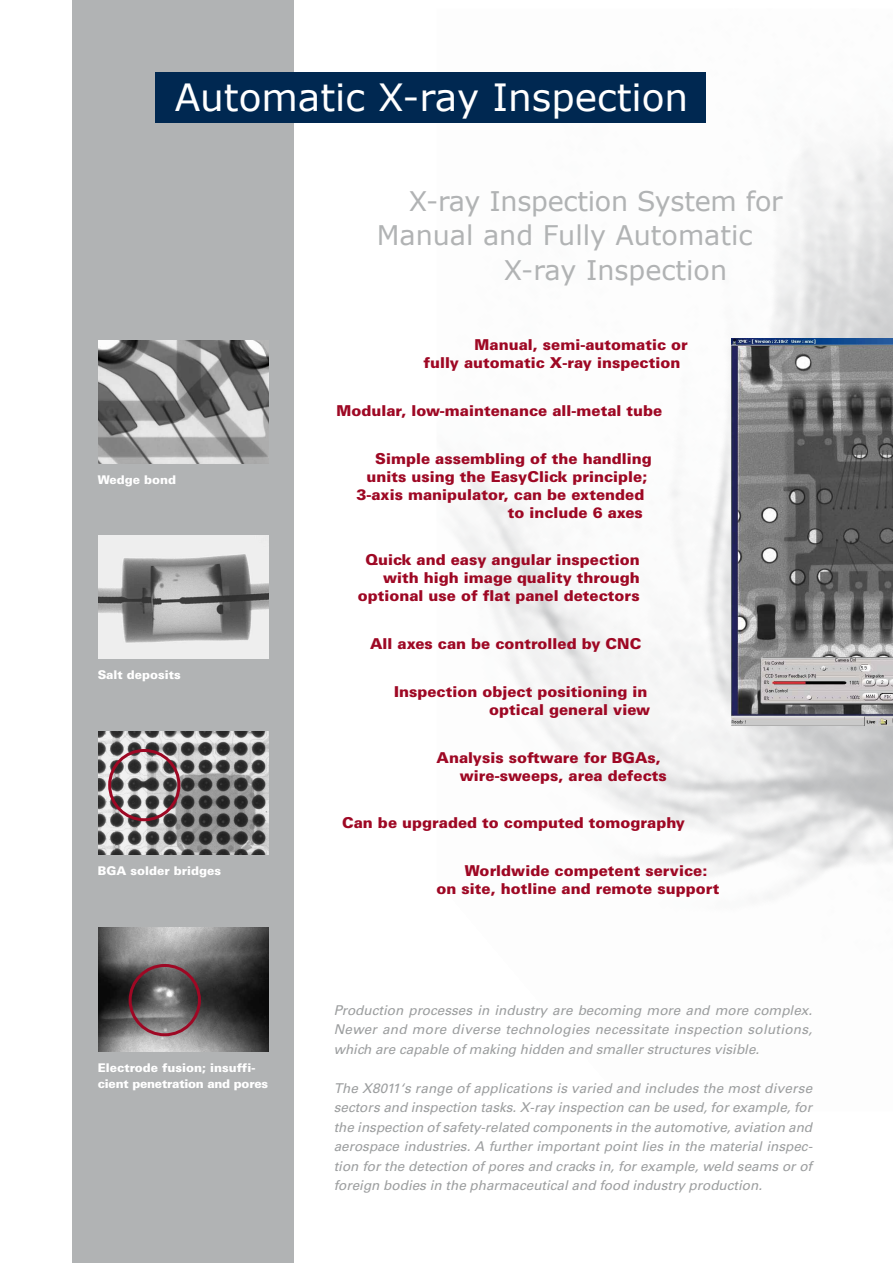
<style>
.page{position:relative;width:893px;height:1263px;background:#fff}
.page>*{position:absolute;margin:0;border:0;box-sizing:border-box;transform-origin:0 0}
._02_Headline_Negativ{font:37.5px "Verdana";color:#fff}
._01_Headline_Innen{font:27px "Verdana";color:#b1b3b4}
._04_Aufzählung_rot{font:900 15px/18px "Univers";color:#9e0824}
._03_Fließtext{font:italic 13.5px/19.5px "Univers";color:#9c9e9f;text-align:justify}
._05_Bildunterschrift{font:900 12px/16.5px "Univers";letter-spacing:-.02em;color:#fff}
._05_Bildunterschrift-2{font:900 12px "Univers";color:#fff}
</style>
<div class="page">
<img style="left:731px;top:338px;width:162px;height:387px">
<div style="left:72px;top:0;width:221px;height:1263px;background:#b1b3b4"></div>
<img style="left:98px;top:340px;width:171px;height:124px">
<img style="left:98px;top:927px;width:171px;height:124px">
<div style="left:129px;top:964px;width:72px;height:72px;border:3px solid #9e0824;border-radius:50%"></div>
<img style="left:98px;top:536px;width:171px;height:123px">
<img style="left:98px;top:731px;width:171px;height:124px">
<div style="left:108px;top:749px;width:72px;height:72px;border:3px solid #9e0824;border-radius:50%"></div>
<div style="left:155px;top:72px;width:551px;height:51px;background:#002851"></div>
<p class="_02_Headline_Negativ" style="left:175px;top:72px;width:515px">Automatic X-ray Inspection</p>
<p class="_05_Bildunterschrift-2" style="left:98px;top:472px;width:80px">Wedge bond</p>
<p class="_05_Bildunterschrift-2" style="left:98px;top:667px;width:85px">Salt deposits</p>
<p class="_05_Bildunterschrift-2" style="left:98px;top:863px;width:125px">BGA solder bridges</p>
<p class="_05_Bildunterschrift" style="left:98px;top:1059px;width:172px">Electrode fusion; insuffi&shy;cient penetration and pores</p>
<p class="_01_Headline_Innen" style="left:409px;top:182px;width:375px">X-ray Inspection System for</p>
<p class="_01_Headline_Innen" style="left:377px;top:217px;width:377px">Manual and Fully Automatic</p>
<p class="_01_Headline_Innen" style="left:504px;top:251px;width:225px">X-ray Inspection</p>
<p class="_04_Aufzählung_rot" style="left:424px;top:335px;width:266px;text-indent:51px">Manual, semi-automatic or fully automatic X-ray inspection</p>
<p class="_04_Aufzählung_rot" style="left:336px;top:401px;width:328px">Modular, low-maintenance all-metal tube</p>
<p class="_04_Aufzählung_rot" style="left:375px;top:449px;width:278px">Simple assembling of the handling</p>
<p class="_04_Aufzählung_rot" style="left:366px;top:467px;width:282px">units using the EasyClick principle;</p>
<p class="_04_Aufzählung_rot" style="left:356px;top:485px;width:290px">3-axis manipulator, can be extended</p>
<p class="_04_Aufzählung_rot" style="left:508px;top:503px;width:137px">to include 6 axes</p>
<p class="_04_Aufzählung_rot" style="left:358px;top:551px;width:284px;text-align:right">Quick and easy angular inspection with high image quality through optional use of flat panel detectors</p>
<p class="_04_Aufzählung_rot" style="left:370px;top:635px;width:273px">All axes can be controlled by CNC</p>
<p class="_04_Aufzählung_rot" style="left:394px;top:682px;width:258px;text-align:right">Inspection object positioning in optical general view</p>
<p class="_04_Aufzählung_rot" style="left:460px;top:748px;width:209px;text-indent:-23px">Analysis software for BGAs, wire-sweeps, area defects</p>
<p class="_04_Aufzählung_rot" style="left:342px;top:814px;width:344px">Can be upgraded to computed tomography</p>
<p class="_04_Aufzählung_rot" style="left:437px;top:862px;width:284px;text-indent:28px">Worldwide competent service: on site, hotline and remote support</p>
<p class="_03_Fließtext" style="left:334px;top:1000px;width:480px">Production processes in industry are becoming more and more complex.<br>Newer and more diverse technologies necessitate inspection solutions, which are capable of making hidden and smaller structures visible.</p>
<p class="_03_Fließtext" style="left:334px;top:1078px;width:480px">The X8011‘s range of applications is varied and includes the most diverse sectors and inspection tasks. X-ray inspection can be used, for example, for the inspection of safety-related components in the automotive, aviation and aerospace industries. A further important point lies in the material inspec&shy;tion for the detection of pores and cracks in, for example, weld seams or of foreign bodies in the pharmaceutical and food industry production.</p>
</div>
